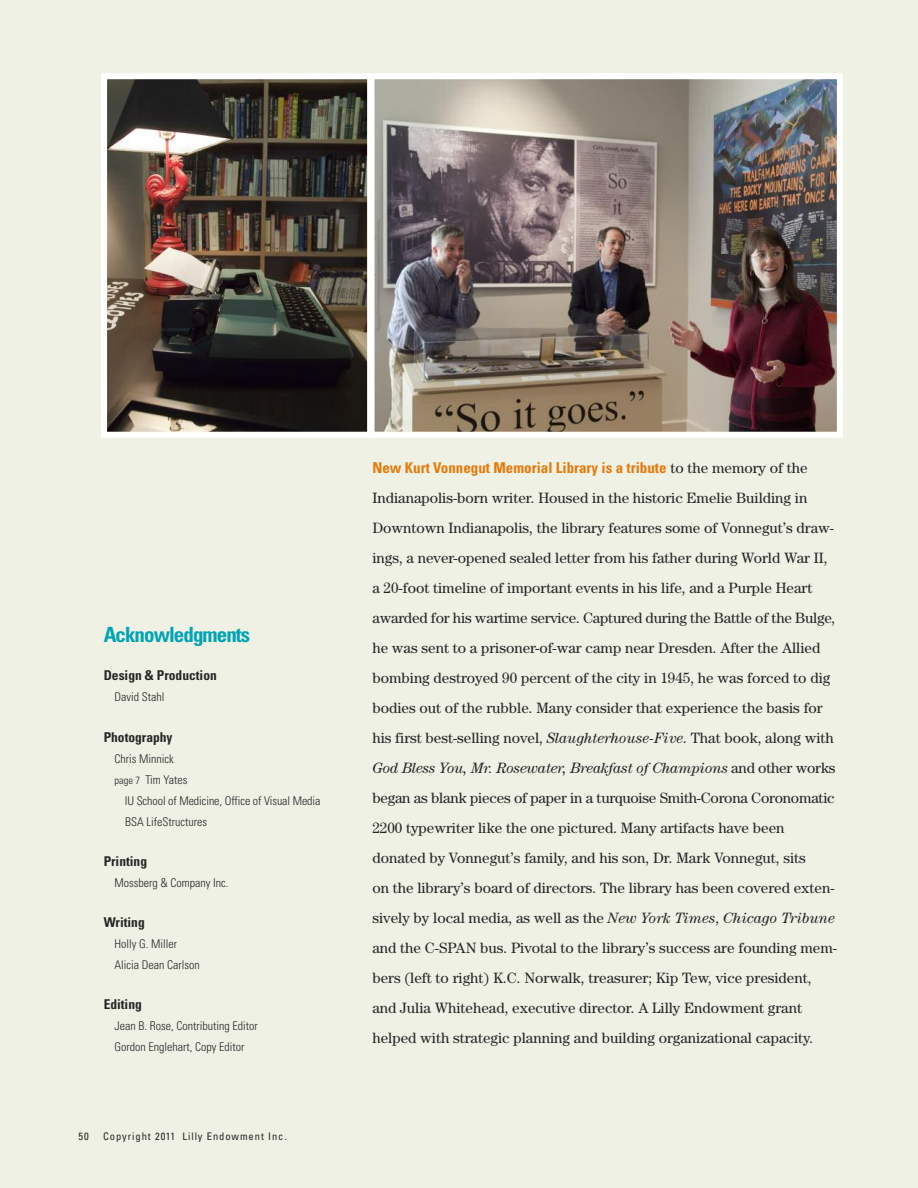
<style>
.page{position:relative;width:918px;height:1188px;background:#eff1e5}
.page>*{position:absolute;margin:0;border:0;box-sizing:border-box;transform-origin:0 0}
.t1{font:700 condensed 21px "Univers";letter-spacing:-.045em;color:#00a4b5}
.t2{font:15px/30px "Century";color:#272627}
.t3{font:700 condensed 15px "Univers";color:#e87a0a}
.t4{font:700 condensed 13.5px "Univers";color:#272627}
.t5{font:300 condensed 12px/21px "Univers";color:#272627}
.t6{font:condensed 10.5px "Univers";letter-spacing:.09em;color:#272627}
.s1{font-size:10.5px}
.s2{font-family:"Century";font-weight:400;font-stretch:normal;color:#272627}
.s3{font-style:italic}
</style>
<div class="page">
<img style="left:108px;top:80px;width:258px;height:351px">
<div style="left:101px;top:73px;width:272px;height:365px;border:6px solid #fff"></div>
<img style="left:376px;top:80px;width:460px;height:351px">
<div style="left:369px;top:73px;width:474px;height:365px;border:6px solid #fff"></div>
<h1 class="t1" style="left:104px;top:627px;width:148px">Acknowledgments</h1>
<p class="t4" style="left:104px;top:671px;width:115px">Design &amp; Production</p>
<p class="t5" style="left:114px;top:688px;width:51px">David Stahl</p>
<p class="t4" style="left:104px;top:732px;width:70px">Photography</p>
<p class="t5" style="left:114px;top:749px;width:61px">Chris Minnick</p>
<p class="t5" style="left:114px;top:770px;width:75px"><span class="s1">page 7</span> Tim Yates</p>
<p class="t5" style="left:125px;top:791px;width:197px">IU School of Medicine, Office of Visual Media</p>
<p class="t5" style="left:125px;top:812px;width:83px">BSA LifeStructures</p>
<p class="t4" style="left:104px;top:856px;width:45px">Printing</p>
<p class="t5" style="left:114px;top:873px;width:115px">Mossberg &amp; Company Inc.</p>
<p class="t4" style="left:104px;top:917px;width:43px">Writing</p>
<p class="t5" style="left:114px;top:934px;width:87px">Holly G. Miller<br>Alicia Dean Carlson</p>
<p class="t4" style="left:104px;top:1000px;width:40px">Editing</p>
<p class="t5" style="left:114px;top:1017px;width:145px">Jean B. Rose, Contributing Editor<br>Gordon Englehart, Copy Editor</p>
<p class="t6" style="left:79px;top:1133px;width:12px">50</p>
<p class="t6" style="left:103px;top:1133px;width:185px">Copyright 2011 Lilly Endowment Inc.</p>
<p class="t3" style="left:372px;top:462px;width:437px">New Kurt Vonnegut Memorial Library is a tribute <span class="s2">to the memory of the</span></p>
<p class="t2" style="left:372px;top:484px;width:466px">Indianapolis-born writer. Housed in the historic Emelie Building in Downtown Indianapolis, the library features some of Vonnegut’s draw&shy;ings, a never-opened sealed letter from his father during World War II, a 20-foot timeline of important events in his life, and a Purple Heart awarded for his wartime service. Captured during the Battle of the Bulge, he was sent to a prisoner-of-war camp near Dresden. After the Allied bombing destroyed 90 percent of the city in 1945, he was forced to dig bodies out of the rubble. Many consider that experience the basis for his first best-selling novel, <span class="s3">Slaughterhouse-Five</span>. That book, along with <span class="s3">God Bless You, Mr. Rosewater, Breakfast of Champions</span> and other works began as blank pieces of paper in a turquoise Smith-Corona Coronomatic 2200 typewriter like the one pictured. Many artifacts have been donated by Vonnegut’s family, and his son, Dr. Mark Vonnegut, sits<br>on the library’s board of directors. The library has been covered exten&shy;sively by local media, as well as the <span class="s3">New York Times</span>, <span class="s3">Chicago Tribune </span>and the C-SPAN bus. Pivotal to the library’s success are founding mem&shy;bers (left to right) K.C. Norwalk, treasurer; Kip Tew, vice president, and Julia Whitehead, executive director. A Lilly Endowment grant helped with strategic planning and building organizational capacity.</p>
</div>
